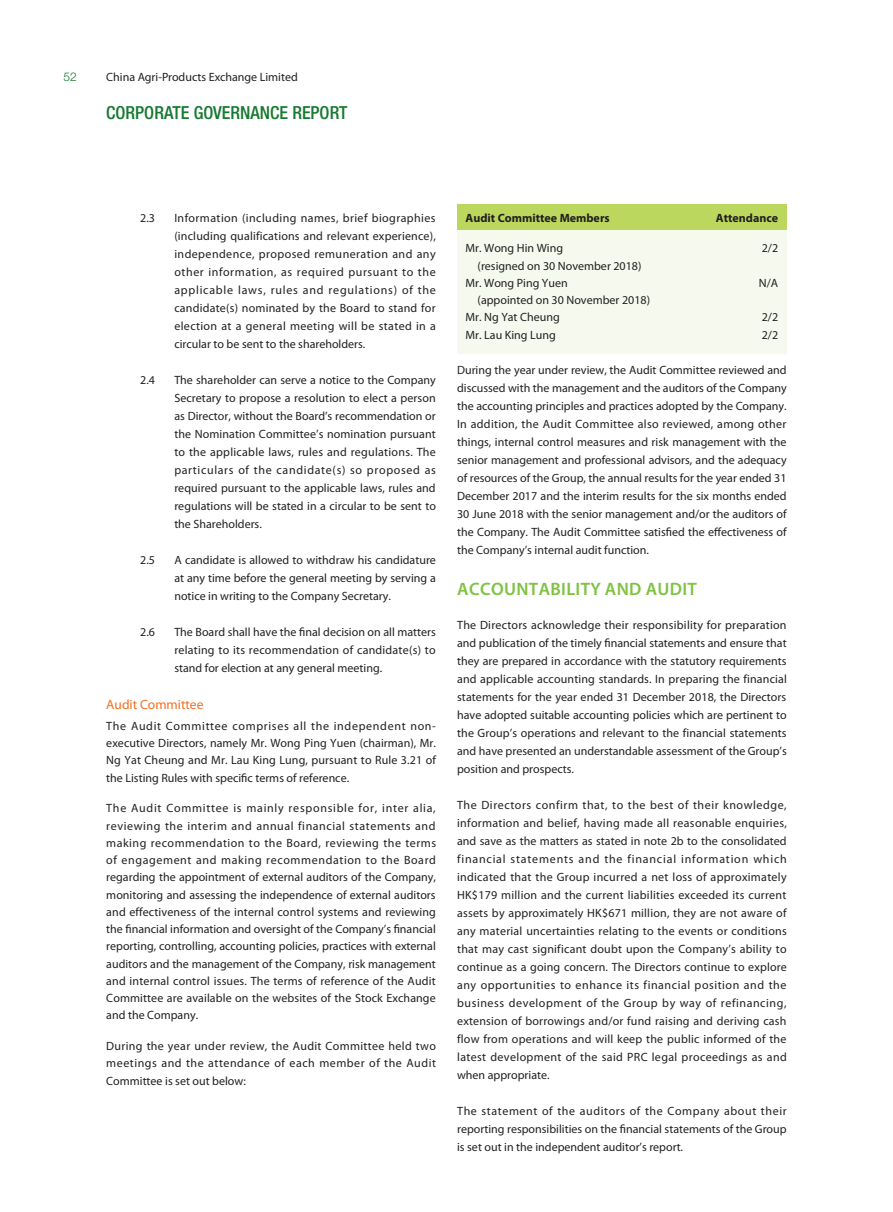
<style>
.page{position:relative;width:893px;height:1212px;background:#fff}
.page>*{position:absolute;margin:0;border:0;box-sizing:border-box;transform-origin:0 0}
.t1{font:500 condensed 18px "Helvetica Neue LT Std";color:#157a2f}
.Subhead_1{font:600 18px "Myriad Pro";letter-spacing:.02em;color:#7fc241}
.Subhead_2{font:13.5px "Myriad Pro";color:#f36e21}
.Body_text{font:12px/18px "Myriad Pro";color:#231f20;text-align:justify}
.Body_text-2{font:700 12px "Myriad Pro";color:#231f20}
.t2{font:300 12px "Helvetica Neue LT Std";color:#157a2f}
</style>
<div class="page">
<div style="left:457px;top:230px;width:330px;height:123px;background:#f6faee"></div>
<div style="left:457px;top:204px;width:330px;height:26px;background:#bbd75e"></div>
<p class="t2" style="left:63px;top:69px;width:15px">52</p>
<p class="Body_text" style="left:106px;top:68px;width:193px">China Agri-Products Exchange Limited</p>
<h1 class="t1" style="left:106px;top:102px;width:243px">CORPORATE GOVERNANCE REPORT</h1>
<p class="Body_text" style="left:140px;top:208px;width:16px">2.3</p>
<p class="Body_text" style="left:174px;top:208px;width:263px">Information (including names, brief biographies (including qualifications and relevant experience), independence, proposed remuneration and any other information, as required pursuant to the applicable laws, rules and regulations) of the candidate(s) nominated by the Board to stand for election at a general meeting will be stated in a circular to be sent to the shareholders.</p>
<p class="Body_text" style="left:140px;top:370px;width:16px">2.4</p>
<p class="Body_text" style="left:174px;top:370px;width:263px">The shareholder can serve a notice to the Company Secretary to propose a resolution to elect a person as Director, without the Board’s recommendation or the Nomination Committee’s nomination pursuant to the applicable laws, rules and regulations. The particulars of the candidate(s) so proposed as required pursuant to the applicable laws, rules and regulations will be stated in a circular to be sent to the Shareholders.</p>
<p class="Body_text" style="left:140px;top:550px;width:16px">2.5</p>
<p class="Body_text" style="left:174px;top:550px;width:263px">A candidate is allowed to withdraw his candidature at any time before the general meeting by serving a notice in writing to the Company Secretary.</p>
<p class="Body_text" style="left:140px;top:622px;width:16px">2.6</p>
<p class="Body_text" style="left:174px;top:622px;width:263px">The Board shall have the final decision on all matters relating to its recommendation of candidate(s) to stand for election at any general meeting.</p>
<p class="Subhead_2" style="left:106px;top:696px;width:99px">Audit Committee</p>
<p class="Body_text" style="left:106px;top:717px;width:331px;line-height:17.2px">The Audit Committee comprises all the independent non&shy;executive Directors, namely Mr. Wong Ping Yuen (chairman), Mr.<br>Ng Yat Cheung and Mr. Lau King Lung, pursuant to Rule 3.21 of the Listing Rules with specific terms of reference.</p>
<p class="Body_text" style="left:106px;top:800px;width:331px;line-height:17.2px">The Audit Committee is mainly responsible for, inter alia, reviewing the interim and annual financial statements and making recommendation to the Board, reviewing the terms of engagement and making recommendation to the Board regarding the appointment of external auditors of the Company, monitoring and assessing the independence of external auditors and effectiveness of the internal control systems and reviewing the financial information and oversight of the Company’s financial reporting, controlling, accounting policies, practices with external auditors and the management of the Company, risk management and internal control issues. The terms of reference of the Audit Committee are available on the websites of the Stock Exchange and the Company.</p>
<p class="Body_text" style="left:106px;top:1037px;width:331px;line-height:17.2px">During the year under review, the Audit Committee held two meetings and the attendance of each member of the Audit Committee is set out below:</p>
<p class="Body_text-2" style="left:466px;top:210px;width:146px">Audit Committee Members</p>
<p class="Body_text-2" style="left:716px;top:210px;width:64px">Attendance</p>
<p class="Body_text" style="left:466px;top:239px;width:99px">Mr. Wong Hin Wing</p>
<p class="Body_text" style="left:762px;top:239px;width:18px">2/2</p>
<p class="Body_text" style="left:478px;top:256px;width:165px">(resigned on 30 November 2018)</p>
<p class="Body_text" style="left:466px;top:274px;width:104px">Mr. Wong Ping Yuen</p>
<p class="Body_text" style="left:759px;top:274px;width:21px">N/A</p>
<p class="Body_text" style="left:478px;top:291px;width:174px">(appointed on 30 November 2018)</p>
<p class="Body_text" style="left:466px;top:308px;width:96px">Mr. Ng Yat Cheung</p>
<p class="Body_text" style="left:762px;top:308px;width:18px">2/2</p>
<p class="Body_text" style="left:466px;top:325px;width:92px">Mr. Lau King Lung</p>
<p class="Body_text" style="left:762px;top:325px;width:18px">2/2</p>
<p class="Body_text" style="left:457px;top:361px;width:331px">During the year under review, the Audit Committee reviewed and discussed with the management and the auditors of the Company the accounting principles and practices adopted by the Company.<br>In addition, the Audit Committee also reviewed, among other things, internal control measures and risk management with the senior management and professional advisors, and the adequacy of resources of the Group, the annual results for the year ended 31<br>December 2017 and the interim results for the six months ended 30 June 2018 with the senior management and/or the auditors of the Company. The Audit Committee satisfied the effectiveness of the Company’s internal audit function.</p>
<p class="Subhead_1" style="left:457px;top:577px;width:241px">ACCOUNTABILITY AND AUDIT</p>
<p class="Body_text" style="left:457px;top:616px;width:331px">The Directors acknowledge their responsibility for preparation and publication of the timely financial statements and ensure that they are prepared in accordance with the statutory requirements and applicable accounting standards. In preparing the financial statements for the year ended 31 December 2018, the Directors have adopted suitable accounting policies which are pertinent to the Group’s operations and relevant to the financial statements and have presented an understandable assessment of the Group’s position and prospects.</p>
<p class="Body_text" style="left:457px;top:796px;width:331px">The Directors confirm that, to the best of their knowledge, information and belief, having made all reasonable enquiries, and save as the matters as stated in note 2b to the consolidated financial statements and the financial information which indicated that the Group incurred a net loss of approximately HK$179 million and the current liabilities exceeded its current assets by approximately HK$671 million, they are not aware of any material uncertainties relating to the events or conditions that may cast significant doubt upon the Company’s ability to continue as a going concern. The Directors continue to explore any opportunities to enhance its financial position and the business development of the Group by way of refinancing, extension of borrowings and/or fund raising and deriving cash flow from operations and will keep the public informed of the latest development of the said PRC legal proceedings as and when appropriate.</p>
<p class="Body_text" style="left:457px;top:1102px;width:331px">The statement of the auditors of the Company about their reporting responsibilities on the financial statements of the Group is set out in the independent auditor’s report.</p>
</div>
